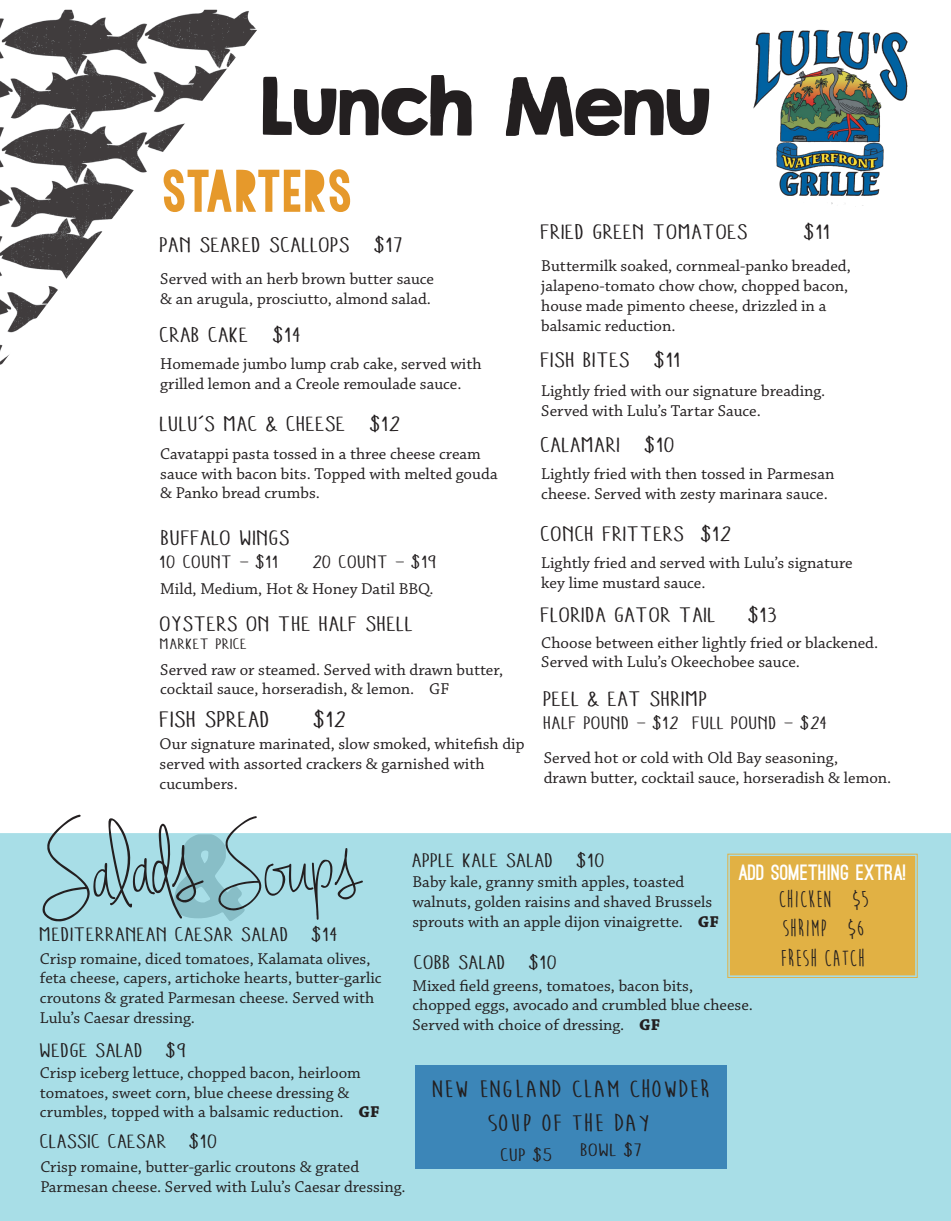
<style>
.page{position:relative;width:951px;height:1221px;background:#fff}
.page>*{position:absolute;margin:0;border:0;box-sizing:border-box;transform-origin:0 0}
.t1{font:108px "Jennifer Lynne";color:#231f20}
.t2{font:108px "KGHAPPY Solid";color:#414243}
.t3{font:96.45px "Jennifer Lynne";color:#231f20}
.t4{font:72px "KGHAPPY Solid";letter-spacing:-.12em;color:#231f20}
.t5{font:56.7px "KGBLESSYOURHEART";letter-spacing:.04em;color:#e6992b}
.t6{font:700 24.45px "Moon Flower";color:#231f20;scale:1.52 1}
.t7{font:700 23.7px "Moon Flower";letter-spacing:.03em;color:#231f20}
.t8{font:condensed 22.5px "Aracne";color:#231f20;scale:1.52 1}
.t9{font:condensed 21px "Aracne";color:#231f20;scale:1.52 1}
.t10{font:900 21px "Ostrich Sans";letter-spacing:.01em;color:#fff}
.t11{font:condensed 19.5px "Aracne";color:#231f20;scale:1.52 1}
.t12{font:condensed 18px "Aracne";color:#231f20;scale:1.52 1}
.t13{font:condensed 17.85px "Aracne";color:#231f20;scale:1.52 1}
.t14{font:16.5px/19.8px "Chaparral Pro";color:#231f20}
.t15{font:condensed 15px "Aracne";letter-spacing:.01em;color:#231f20;scale:1.52 1}
.s1{font-weight:700}
</style>
<div class="page">
<div style="left:0;top:833px;width:950px;height:387px;background:#a8dee7"></div>
<img style="left:0;top:10px;width:257px;height:355px">
<img style="left:753px;top:29px;width:155px;height:177px">
<svg style="left:726px;top:853px;width:192px;height:125px;background:#deb34c"></svg>
<div style="left:729px;top:856px;width:186px;height:119px;border:1px solid #f0a61c"></div>
<div style="left:732px;top:858px;width:180px;height:114px;border:1px solid #f0a61c"></div>
<div style="left:415px;top:1065px;width:312px;height:104px;background:#3c86b8"></div>
<p class="t4" style="left:254px;top:51px;width:459px">Lunch Menu</p>
<p class="t5" style="left:162px;top:155px;width:191px">STARTERS</p>
<p class="t9" style="left:160px;top:233px;width:162px">PAN SEARED SCALLOPS $17</p>
<p class="t14" style="left:160px;top:270px;width:275px">Served with an herb brown butter sauce</p>
<p class="t14" style="left:160px;top:289px;width:272px">&amp; an arugula, prosciutto, almond salad.</p>
<p class="t9" style="left:160px;top:322px;width:94px">CRAB CAKE $14</p>
<p class="t14" style="left:160px;top:354px;width:323px">Homemade jumbo lump crab cake, served with</p>
<p class="t14" style="left:160px;top:374px;width:302px">grilled lemon and a Creole remoulade sauce.</p>
<p class="t9" style="left:160px;top:411px;width:160px">LULU’S MAC &amp; CHEESE $12</p>
<p class="t14" style="left:160px;top:444px;width:339px">Cavatappi pasta tossed in a three cheese cream sauce with bacon bits. Topped with melted gouda &amp; Panko bread crumbs.</p>
<p class="t9" style="left:161px;top:525px;width:86px">BUFFALO WINGS</p>
<p class="t12" style="left:160px;top:551px;width:80px">10 COUNT - $11</p>
<p class="t12" style="left:313px;top:551px;width:83px">20 COUNT - $19</p>
<p class="t14" style="left:160px;top:580px;width:275px">Mild, Medium, Hot &amp; Honey Datil BBQ.</p>
<p class="t9" style="left:160px;top:611px;width:168px">OYSTERS ON THE HALF SHELL</p>
<p class="t15" style="left:160px;top:635px;width:59px">MARKET PRICE</p>
<p class="t14" style="left:160px;top:660px;width:344px">Served raw or steamed. Served with drawn butter,</p>
<p class="t14" style="left:160px;top:680px;width:290px">cocktail sauce, horseradish, &amp; lemon. GF</p>
<p class="t8" style="left:160px;top:706px;width:75px">FISH SPREAD</p>
<p class="t8" style="left:314px;top:706px;width:23px">$12</p>
<p class="t14" style="left:159px;top:734px;width:366px">Our signature marinated, slow smoked, whitefish dip</p>
<p class="t14" style="left:159px;top:754px;width:326px">served with assorted crackers &amp; garnished with</p>
<p class="t14" style="left:159px;top:774px;width:80px">cucumbers.</p>
<p class="t9" style="left:541px;top:220px;width:138px">FRIED GREEN TOMATOES</p>
<p class="t9" style="left:804px;top:220px;width:19px">$11</p>
<p class="t14" style="left:541px;top:257px;width:311px">Buttermilk soaked, cornmeal-panko breaded,</p>
<p class="t14" style="left:541px;top:277px;width:308px">jalapeno-tomato chow chow, chopped bacon, house made pimento cheese, drizzled in a</p>
<p class="t14" style="left:541px;top:316px;width:136px">balsamic reduction.</p>
<p class="t9" style="left:541px;top:347px;width:94px">FISH BITES $11</p>
<p class="t14" style="left:541px;top:381px;width:285px">Lightly fried with our signature breading.</p>
<p class="t14" style="left:541px;top:401px;width:221px">Served with Lulu’s Tartar Sauce.</p>
<p class="t9" style="left:541px;top:432px;width:90px">CALAMARI $10</p>
<p class="t14" style="left:541px;top:464px;width:295px">Lightly fried with then tossed in Parmesan cheese. Served with zesty marinara sauce.</p>
<p class="t9" style="left:541px;top:521px;width:127px">CONCH FRITTERS $12</p>
<p class="t14" style="left:541px;top:553px;width:313px">Lightly fried and served with Lulu’s signature</p>
<p class="t14" style="left:541px;top:573px;width:166px">key lime mustard sauce.</p>
<p class="t9" style="left:541px;top:602px;width:117px">FLORIDA GATOR TAIL</p>
<p class="t9" style="left:748px;top:602px;width:21px">$13</p>
<p class="t14" style="left:541px;top:633px;width:338px">Choose between either lightly fried or blackened.<br>Served with Lulu’s Okeechobee sauce.</p>
<p class="t9" style="left:544px;top:686px;width:110px">PEEL &amp; EAT SHRIMP</p>
<p class="t12" style="left:544px;top:712px;width:188px">HALF POUND - $12 FULL POUND - $24</p>
<p class="t14" style="left:544px;top:748px;width:296px">Served hot or cold with Old Bay seasoning,</p>
<p class="t14" style="left:544px;top:768px;width:349px">drawn butter, cocktail sauce, horseradish &amp; lemon.</p>
<p class="t1" style="left:30px;top:808px;width:161px;rotate:-7deg">Salads</p>
<p class="t3" style="left:212px;top:808px;width:144px;rotate:-4deg">Soups</p>
<p class="t2" style="left:162px;top:794px;width:88px">&amp;</p>
<p class="t11" style="left:40px;top:922px;width:198px">MEDITERRANEAN CAESAR SALAD $14</p>
<p class="t14" style="left:40px;top:949px;width:332px">Crisp romaine, diced tomatoes, Kalamata olives,</p>
<p class="t14" style="left:40px;top:968px;width:343px">feta cheese, capers, artichoke hearts, butter-garlic</p>
<p class="t14" style="left:40px;top:988px;width:336px">croutons &amp; grated Parmesan cheese. Served with</p>
<p class="t14" style="left:40px;top:1008px;width:156px">Lulu’s Caesar dressing.</p>
<p class="t11" style="left:412px;top:849px;width:129px">APPLE KALE SALAD $10</p>
<p class="t14" style="left:412px;top:872px;width:307px">Baby kale, granny smith apples, toasted walnuts, golden raisins and shaved Brussels sprouts with an apple dijon vinaigrette. <span class="s1">GF</span></p>
<p class="t10" style="left:738px;top:864px;width:169px">ADD SOMETHING EXTRA!</p>
<p class="t7" style="left:778px;top:886px;width:92px">CHICKEN $5</p>
<p class="t7" style="left:782px;top:915px;width:84px">SHRIMP $6</p>
<p class="t7" style="left:780px;top:945px;width:86px">FRESH CATCH</p>
<p class="t11" style="left:414px;top:951px;width:96px">COBB SALAD $10</p>
<p class="t14" style="left:412px;top:976px;width:282px">Mixed field greens, tomatoes, bacon bits,</p>
<p class="t14" style="left:412px;top:995px;width:342px">chopped eggs, avocado and crumbled blue cheese.</p>
<p class="t14" style="left:412px;top:1015px;width:249px">Served with choice of dressing. <span class="s1">GF</span></p>
<p class="t11" style="left:40px;top:1038px;width:98px">WEDGE SALAD $9</p>
<p class="t14" style="left:40px;top:1063px;width:322px">Crisp iceberg lettuce, chopped bacon, heirloom</p>
<p class="t14" style="left:40px;top:1083px;width:311px">tomatoes, sweet corn, blue cheese dressing &amp;</p>
<p class="t14" style="left:40px;top:1102px;width:341px">crumbles, topped with a balsamic reduction. <span class="s1">GF</span></p>
<p class="t11" style="left:40px;top:1129px;width:119px">CLASSIC CAESAR $10</p>
<p class="t14" style="left:40px;top:1157px;width:320px">Crisp romaine, butter-garlic croutons &amp; grated</p>
<p class="t14" style="left:40px;top:1177px;width:367px">Parmesan cheese. Served with Lulu’s Caesar dressing.</p>
<p class="t6" style="left:430px;top:1076px;width:185px">NEW ENGLAND CLAM CHOWDER</p>
<p class="t6" style="left:487px;top:1110px;width:108px">SOUP OF THE DAY</p>
<p class="t13" style="left:501px;top:1144px;width:36px">CUP $5</p>
<p class="t13" style="left:581px;top:1139px;width:42px">BOWL $7</p>
</div>
